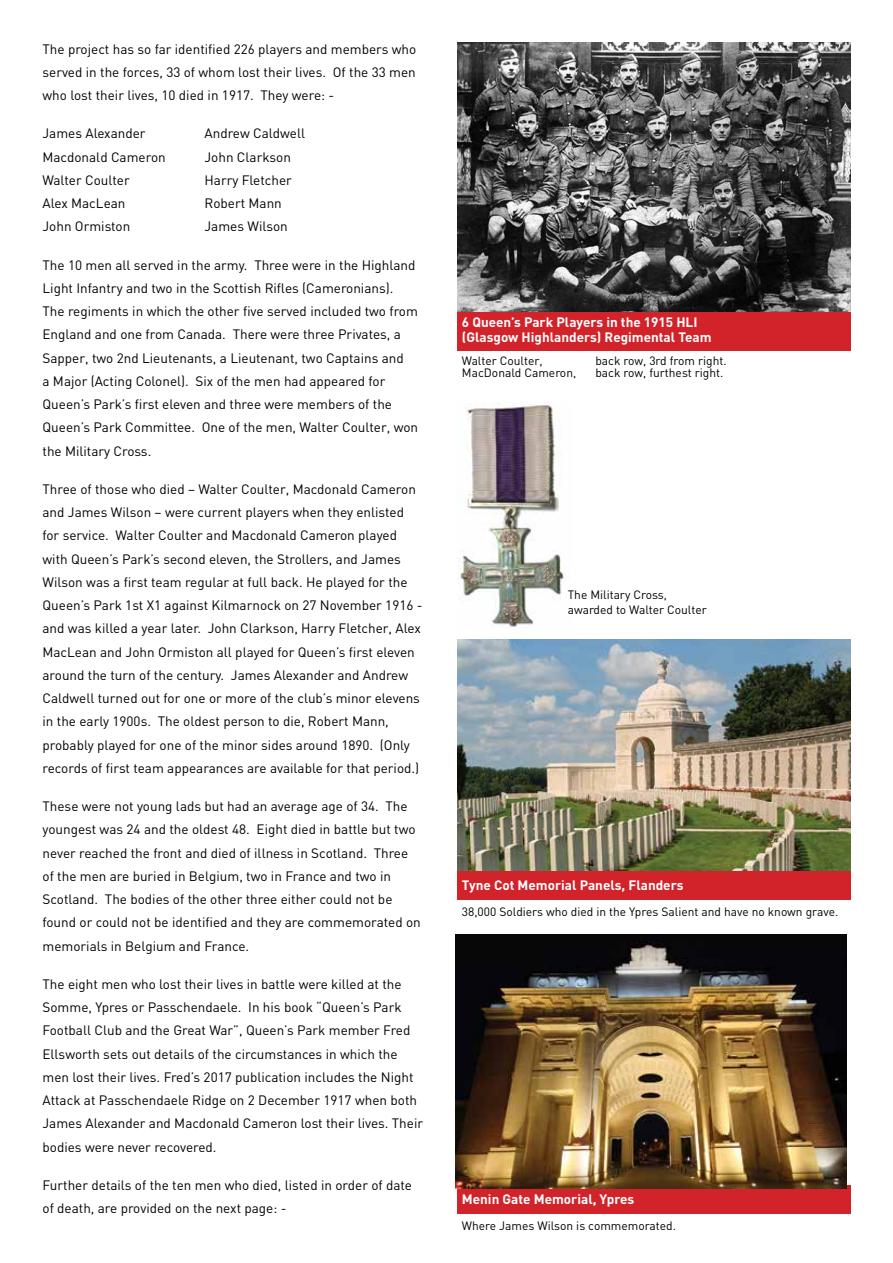
<style>
.page{position:relative;width:893px;height:1263px;background:#fff}
.page>*{position:absolute;margin:0;border:0;box-sizing:border-box;transform-origin:0 0}
.t1{font:13.5px/23.2px "DIN";color:#000}
.t2{font:700 13.5px/15px "DIN";color:#fff}
.t3{font:12px/15px "DIN";color:#000}
</style>
<div class="page">
<img style="left:457px;top:639px;width:393px;height:232px">
<img style="left:457px;top:43px;width:393px;height:269px">
<div style="left:457px;top:312px;width:393px;height:39px;background:#d2232a"></div>
<div style="left:457px;top:871px;width:393px;height:29px;background:#d2232a"></div>
<div style="left:457px;top:1185px;width:393px;height:28px;background:#d2232a"></div>
<img style="left:457px;top:403px;width:107px;height:225px">
<img style="left:455px;top:934px;width:392px;height:254px">
<p class="t1" style="left:43px;top:37px;width:375px;text-align:justify">The project has so far identified 226 players and members who served in the forces, 33 of whom lost their lives. Of the 33 men who lost their lives, 10 died in 1917. They were: -</p>
<p class="t1" style="left:43px;top:121px;width:105px">James Alexander</p>
<p class="t1" style="left:205px;top:121px;width:102px">Andrew Caldwell</p>
<p class="t1" style="left:43px;top:145px;width:125px">Macdonald Cameron</p>
<p class="t1" style="left:205px;top:145px;width:88px">John Clarkson</p>
<p class="t1" style="left:43px;top:168px;width:89px">Walter Coulter</p>
<p class="t1" style="left:205px;top:168px;width:89px">Harry Fletcher</p>
<p class="t1" style="left:43px;top:191px;width:84px">Alex MacLean</p>
<p class="t1" style="left:205px;top:191px;width:79px">Robert Mann</p>
<p class="t1" style="left:43px;top:214px;width:89px">John Ormiston</p>
<p class="t1" style="left:205px;top:214px;width:85px">James Wilson</p>
<p class="t1" style="left:43px;top:253px;width:377px">The 10 men all served in the army. Three were in the Highland Light Infantry and two in the Scottish Rifles (Cameronians).<br>The regiments in which the other five served included two from England and one from Canada. There were three Privates, a Sapper, two 2nd Lieutenants, a Lieutenant, two Captains and<br>a Major (Acting Colonel). Six of the men had appeared for Queen’s Park’s first eleven and three were members of the Queen’s Park Committee. One of the men, Walter Coulter, won the Military Cross.</p>
<p class="t1" style="left:43px;top:477px;width:382px">Three of those who died – Walter Coulter, Macdonald Cameron and James Wilson – were current players when they enlisted for service. Walter Coulter and Macdonald Cameron played with Queen’s Park’s second eleven, the Strollers, and James Wilson was a first team regular at full back. He played for the Queen’s Park 1st X1 against Kilmarnock on 27 November 1916 - and was killed a year later. John Clarkson, Harry Fletcher, Alex MacLean and John Ormiston all played for Queen’s first eleven around the turn of the century. James Alexander and Andrew Caldwell turned out for one or more of the club’s minor elevens in the early 1900s. The oldest person to die, Robert Mann, probably played for one of the minor sides around 1890. (Only records of first team appearances are available for that period.)</p>
<p class="t1" style="left:43px;top:794px;width:380px">These were not young lads but had an average age of 34. The youngest was 24 and the oldest 48. Eight died in battle but two never reached the front and died of illness in Scotland. Three of the men are buried in Belgium, two in France and two in Scotland. The bodies of the other three either could not be found or could not be identified and they are commemorated on memorials in Belgium and France.</p>
<p class="t1" style="left:43px;top:972px;width:382px">The eight men who lost their lives in battle were killed at the Somme, Ypres or Passchendaele. In his book “Queen’s Park Football Club and the Great War”, Queen’s Park member Fred Ellsworth sets out details of the circumstances in which the men lost their lives. Fred’s 2017 publication includes the Night Attack at Passchendaele Ridge on 2 December 1917 when both James Alexander and Macdonald Cameron lost their lives. Their bodies were never recovered.</p>
<p class="t1" style="left:43px;top:1173px;width:371px">Further details of the ten men who died, listed in order of date of death, are provided on the next page: -</p>
<p class="t2" style="left:462px;top:314px;width:251px">6 Queen’s Park Players in the 1915 HLI (Glasgow Highlanders) Regimental Team</p>
<p class="t3" style="left:462px;top:353px;width:82px">Walter Coulter,</p>
<p class="t3" style="left:595px;top:353px;width:133px">back row, 3rd from right.</p>
<p class="t3" style="left:462px;top:365px;width:116px">MacDonald Cameron,</p>
<p class="t3" style="left:595px;top:365px;width:129px">back row, furthest right.</p>
<p class="t3" style="left:568px;top:586px;width:141px">The Military Cross, awarded to Walter Coulter</p>
<p class="t2" style="left:462px;top:877px;width:223px">Tyne Cot Memorial Panels, Flanders</p>
<p class="t3" style="left:462px;top:904px;width:378px">38,000 Soldiers who died in the Ypres Salient and have no known grave.</p>
<p class="t2" style="left:462px;top:1190px;width:174px">Menin Gate Memorial, Ypres</p>
<p class="t3" style="left:462px;top:1218px;width:216px">Where James Wilson is commemorated.</p>
</div>
